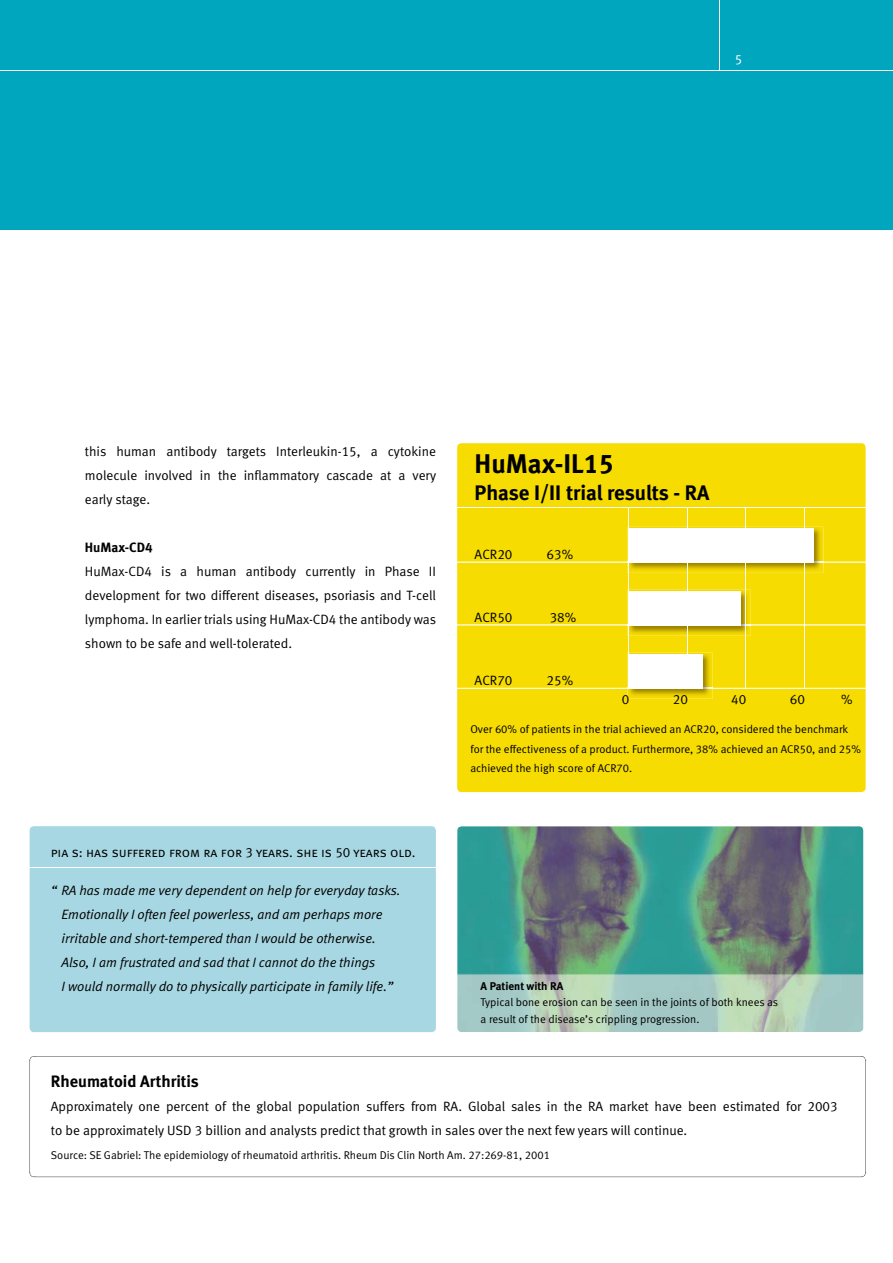
<style>
.page{position:relative;width:893px;height:1263px;background:#fff}
.page>*{position:absolute;margin:0;border:0;box-sizing:border-box;transform-origin:0 0}
.t1{font:27px "Meta Bold LF";color:#000}
.t2{font:21px "Meta Bold LF";color:#000}
.t3{font:700 16.5px "Meta";color:#000}
.t4{font:13.5px/24px "Meta Normal LF";color:#000;text-align:justify}
.t5{font:italic 13.5px/24px "Meta Normal LF";color:#000}
.t6{font:13.5px "Meta Normal LF Caps";color:#000}
.t7{font:13.5px "Meta Bold LF";color:#000}
.t8{font:13.5px "Meta Normal LF";color:#fff}
.t9{font:11.25px/19.5px "Meta Normal LF";color:#000}
.t10{font:11.25px "Meta Bold LF";color:#000}
</style>
<div class="page">
<div style="left:0;top:0;width:892px;height:230px;background:#00a6bd"></div>
<svg style="left:30px;top:1056px;width:835px;height:121px"></svg>
<div style="left:457px;top:443px;width:408px;height:349px;background:#f6dc00"></div>
<img style="left:457px;top:826px;width:406px;height:206px;border-radius:4px">
<div style="left:30px;top:826px;width:406px;height:206px;background:#a7d7e2;border-radius:4px"></div>
<hr style="left:21px;top:867px;width:425px;height:1px;background:#fff">
<hr style="left:823px;top:562px;width:49px;height:1px;background:#fff">
<hr style="left:451px;top:562px;width:176px;height:1px;background:#fff">
<hr style="left:750px;top:625px;width:122px;height:1px;background:#fff">
<hr style="left:451px;top:625px;width:176px;height:1px;background:#fff">
<hr style="left:712px;top:688px;width:160px;height:1px;background:#fff">
<hr style="left:451px;top:688px;width:176px;height:1px;background:#fff">
<img style="left:627px;top:527px;width:196px;height:46px">
<img style="left:627px;top:562px;width:196px;height:1px">
<div style="left:629px;top:528px;width:184px;height:34px;background:#fff"></div>
<img style="left:627px;top:590px;width:123px;height:46px">
<img style="left:627px;top:625px;width:123px;height:1px">
<div style="left:629px;top:591px;width:111px;height:34px;background:#fff"></div>
<img style="left:627px;top:653px;width:85px;height:46px">
<img style="left:627px;top:688px;width:85px;height:1px">
<div style="left:629px;top:654px;width:73px;height:34px;background:#fff"></div>
<hr style="left:451px;top:507px;width:418px;height:1px;background:#fff">
<hr style="left:628px;top:507px;width:1px;height:181px;background:#fff">
<hr style="left:686px;top:507px;width:1px;height:181px;background:#fff">
<hr style="left:745px;top:507px;width:1px;height:181px;background:#fff">
<hr style="left:803px;top:507px;width:1px;height:181px;background:#fff">
<hr style="left:719px;top:0;width:1px;height:71px;background:#fff">
<hr style="left:0;top:70px;width:892px;height:1px;background:#fff">
<p class="t8" style="left:734px;top:54px;width:9px">5</p>
<p class="t4" style="left:85px;top:440px;width:352px">this human antibody targets Interleukin-15, a cytokine molecule involved in the inflammatory cascade at a very early stage.</p>
<p class="t7" style="left:85px;top:542px;width:69px">HuMax-CD4</p>
<p class="t4" style="left:85px;top:560px;width:352px">HuMax-CD4 is a human antibody currently in Phase II development for two different diseases, psoriasis and T-cell lymphoma. In earlier trials using HuMax-CD4 the antibody was shown to be safe and well-tolerated.</p>
<p class="t6" style="left:51px;top:845px;width:366px">pia s: has suffered from ra for 3 years. she is 50 years old.</p>
<p class="t5" style="left:62px;top:879px;width:340px;text-indent:-11px">“ RA has made me very dependent on help for everyday tasks.<br>Emotionally I often feel powerless, and am perhaps more irritable and short-tempered than I would be otherwise.<br>Also, I am frustrated and sad that I cannot do the things<br>I would normally do to physically participate in family life.”</p>
<h1 class="t1" style="left:474px;top:453px;width:141px">HuMax-IL15</h1>
<h2 class="t2" style="left:474px;top:485px;width:236px">Phase I/II trial results - RA</h2>
<p class="t4" style="left:474px;top:543px;width:39px">ACR20</p>
<p class="t4" style="left:546px;top:543px;width:28px">63%</p>
<p class="t4" style="left:474px;top:606px;width:39px">ACR50</p>
<p class="t4" style="left:549px;top:606px;width:28px">38%</p>
<p class="t4" style="left:474px;top:669px;width:39px">ACR70</p>
<p class="t4" style="left:546px;top:669px;width:28px">25%</p>
<p class="t9" style="left:470px;top:720px;width:392px">Over 60% of patients in the trial achieved an ACR20, considered the benchmark for the effectiveness of a product. Furthermore, 38% achieved an ACR50, and 25% achieved the high score of ACR70.</p>
<p class="t4" style="left:622px;top:689px;width:9px">0</p>
<p class="t4" style="left:672px;top:689px;width:17px">20</p>
<p class="t4" style="left:731px;top:689px;width:17px">40</p>
<p class="t4" style="left:789px;top:689px;width:17px">60</p>
<p class="t4" style="left:841px;top:689px;width:13px">%</p>
<p class="t10" style="left:480px;top:981px;width:84px">A Patient with RA</p>
<p class="t9" style="left:480px;top:995px;width:299px;line-height:16.5px">Typical bone erosion can be seen in the joints of both knees as a result of the disease’s crippling progression.</p>
<p class="t3" style="left:51px;top:1075px;width:149px">Rheumatoid Arthritis</p>
<p class="t4" style="left:51px;top:1095px;width:788px">Approximately one percent of the global population suffers from RA. Global sales in the RA market have been estimated for 2003 to be approximately USD 3 billion and analysts predict that growth in sales over the next few years will continue.</p>
<p class="t9" style="left:51px;top:1146px;width:500px">Source: SE Gabriel: The epidemiology of rheumatoid arthritis. Rheum Dis Clin North Am. 27:269-81, 2001</p>
</div>
